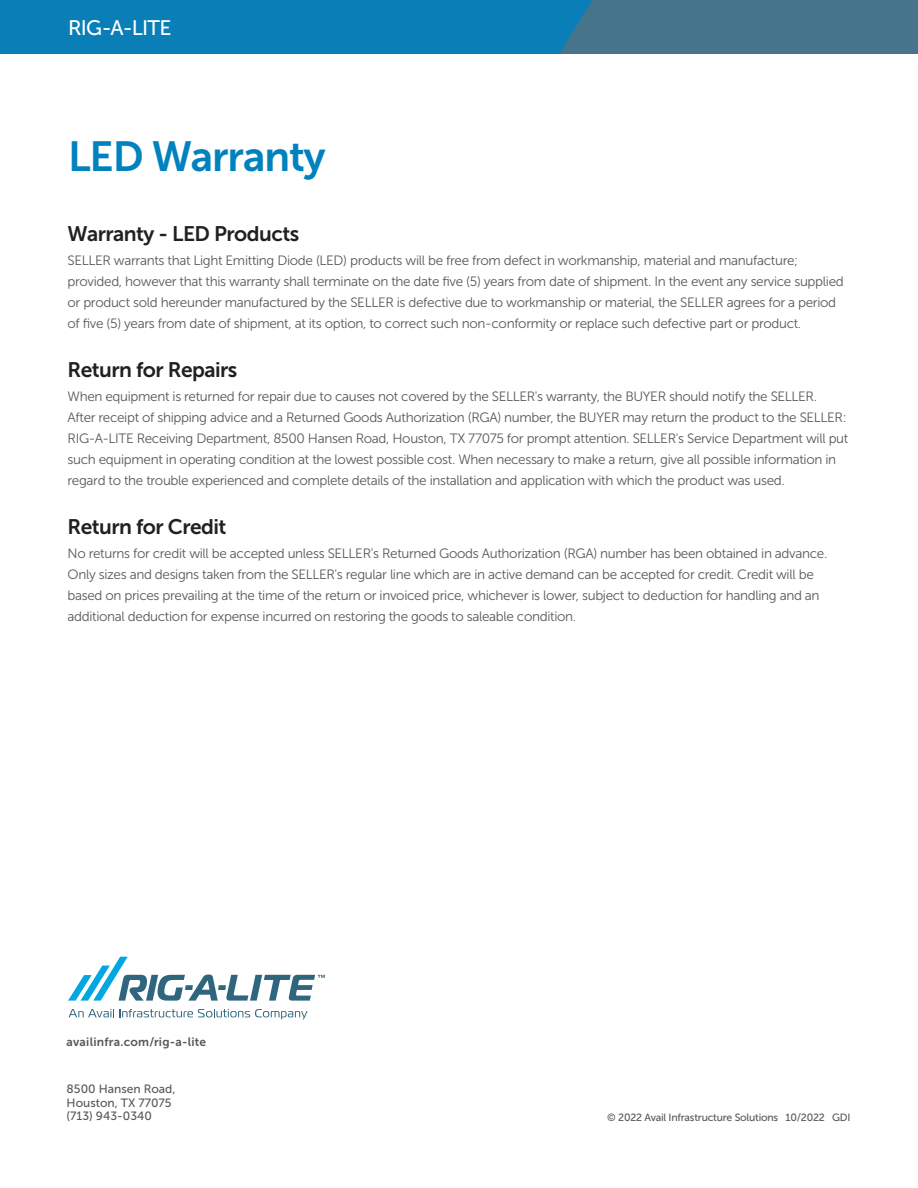
<style>
.page{position:relative;width:918px;height:1188px;background:#fff}
.page>*{position:absolute;margin:0;border:0;box-sizing:border-box;transform-origin:0 0}
.t1{font:42px "Museo Sans 700";letter-spacing:-.025em;color:#0082bf}
.t2{font:21px "Museo Sans 700";letter-spacing:-.025em;color:#231f20}
.t3{font:21px "Museo Sans 500";letter-spacing:-.03em;color:#fff}
.t4{font:13.5px/21px "Museo Sans 300";letter-spacing:-.025em;color:#57585a}
.t5{font:12px/13.5px "Museo Sans 500";color:#57585a}
.t6{font:12px "Museo Sans 700";letter-spacing:.02em;color:#57585a}
.t7{font:10.5px "Museo Sans 500";letter-spacing:-.02em;color:#57585a}
</style>
<div class="page">
<div style="left:0;top:0;width:918px;height:54px;background:#45748b"></div>
<div style="left:0;top:0;width:593px;height:54px;background:#0a7fb7"></div>
<svg style="left:69px;top:1009px;width:239px;height:10px"></svg>
<svg style="left:68px;top:957px;width:257px;height:44px"></svg>
<h2 class="t3" style="left:68px;top:16px;width:105px">RIG-A-LITE</h2>
<h1 class="t1" style="left:68px;top:133px;width:259px">LED Warranty</h1>
<h2 class="t2" style="left:68px;top:222px;width:233px">Warranty - LED Products</h2>
<p class="t4" style="left:68px;top:250px;width:778px">SELLER warrants that Light Emitting Diode (LED) products will be free from defect in workmanship, material and manufacture; provided, however that this warranty shall terminate on the date five (5) years from date of shipment. In the event any service supplied or product sold hereunder manufactured by the SELLER is defective due to workmanship or material, the SELLER agrees for a period of five (5) years from date of shipment, at its option, to correct such non-conformity or replace such defective part or product.</p>
<h2 class="t2" style="left:68px;top:358px;width:171px">Return for Repairs</h2>
<p class="t4" style="left:68px;top:386px;width:782px">When equipment is returned for repair due to causes not covered by the SELLER's warranty, the BUYER should notify the SELLER.<br>After receipt of shipping advice and a Returned Goods Authorization (RGA) number, the BUYER may return the product to the SELLER:<br>RIG-A-LITE Receiving Department, 8500 Hansen Road, Houston, TX 77075 for prompt attention. SELLER's Service Department will put such equipment in operating condition at the lowest possible cost. When necessary to make a return, give all possible information in regard to the trouble experienced and complete details of the installation and application with which the product was used.</p>
<h2 class="t2" style="left:68px;top:515px;width:160px">Return for Credit</h2>
<p class="t4" style="left:68px;top:543px;width:761px">No returns for credit will be accepted unless SELLER's Returned Goods Authorization (RGA) number has been obtained in advance.<br>Only sizes and designs taken from the SELLER's regular line which are in active demand can be accepted for credit. Credit will be based on prices prevailing at the time of the return or invoiced price, whichever is lower, subject to deduction for handling and an additional deduction for expense incurred on restoring the goods to saleable condition.</p>
<p class="t6" style="left:67px;top:1035px;width:141px">availinfra.com/rig-a-lite</p>
<p class="t5" style="left:67px;top:1082px;width:110px">8500 Hansen Road,<br>Houston, TX 77075 (713) 943-0340</p>
<p class="t7" style="left:607px;top:1111px;width:245px">© 2022 Avail Infrastructure Solutions 10/2022 GDI</p>
</div>
